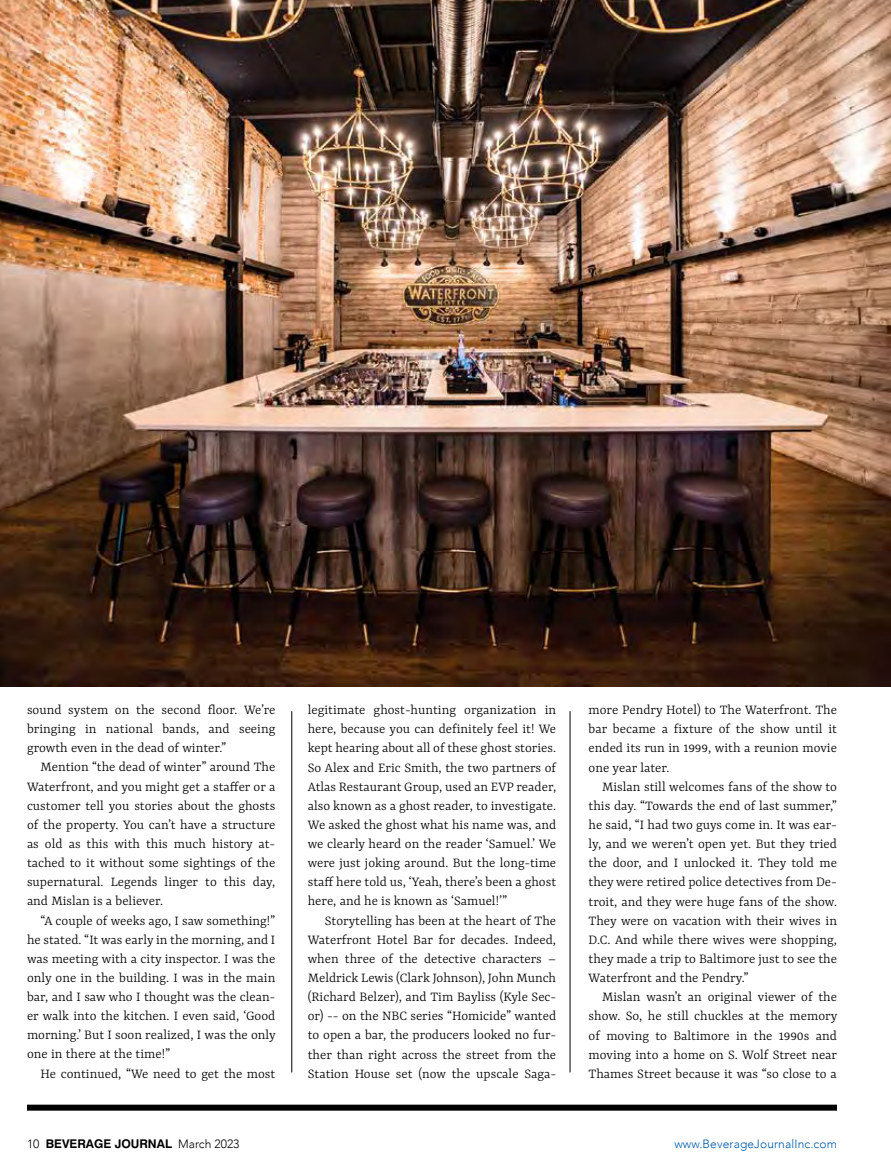
<style>
.page{position:relative;width:891px;height:1175px;background:#fff}
.page>*{position:absolute;margin:0;border:0;box-sizing:border-box;transform-origin:0 0}
.t1{font:300 14.7px/19.2px "Yrsa";color:#000;text-align:justify}
.t2{font:700 12px "Swiss 721 BT";color:#000}
.t3{font:300 12px "Avenir";letter-spacing:.01em;color:#005baa}
.s1{font-family:"Avenir";font-weight:300}
</style>
<div class="page">
<div style="left:27px;top:1104px;width:810px;height:6px;background:#000"></div>
<hr style="left:292px;top:711px;width:1px;height:361px;background:#000">
<hr style="left:570px;top:711px;width:1px;height:361px;background:#000">
<img style="left:0;top:0;width:891px;height:687px">
<p class="t1" style="left:27px;top:701px;width:250px">sound system on the second floor. We’re bringing in national bands, and seeing growth even in the dead of winter.”</p>
<p class="t1" style="left:27px;top:758px;width:250px;text-indent:13px">Mention “the dead of winter” around The Waterfront, and you might get a staffer or a customer tell you stories about the ghosts of the property. You can’t have a structure as old as this with this much history at&shy;tached to it without some sightings of the supernatural. Legends linger to this day, and Mislan is a believer.</p>
<p class="t1" style="left:27px;top:911px;width:250px;text-indent:13px">“A couple of weeks ago, I saw something!” he stated. “It was early in the morning, and I was meeting with a city inspector. I was the only one in the building. I was in the main bar, and I saw who I thought was the clean&shy;er walk into the kitchen. I even said, ‘Good morning.’ But I soon realized, I was the only one in there at the time!”</p>
<p class="t1" style="left:40px;top:1064px;width:236px">He continued, “We need to get the most</p>
<p class="t1" style="left:308px;top:701px;width:250px">legitimate ghost-hunting organization in here, because you can definitely feel it! We kept hearing about all of these ghost stories.<br>So Alex and Eric Smith, the two partners of Atlas Restaurant Group, used an EVP reader, also known as a ghost reader, to investigate.<br>We asked the ghost what his name was, and we clearly heard on the reader ‘Samuel.’ We were just joking around. But the long-time staff here told us, ‘Yeah, there’s been a ghost here, and he is known as ‘Samuel!’”</p>
<p class="t1" style="left:308px;top:911px;width:250px;text-indent:17px">Storytelling has been at the heart of The Waterfront Hotel Bar for decades. Indeed, when three of the detective characters – Meldrick Lewis (Clark Johnson), John Munch (Richard Belzer), and Tim Bayliss (Kyle Sec&shy;or) -- on the NBC series “Homicide” wanted to open a bar, the producers looked no fur&shy;ther than right across the street from the Station House set (now the upscale Saga-</p>
<p class="t1" style="left:589px;top:701px;width:250px">more Pendry Hotel) to The Waterfront. The bar became a fixture of the show until it ended its run in 1999, with a reunion movie one year later.</p>
<p class="t1" style="left:589px;top:777px;width:250px;text-indent:13px">Mislan still welcomes fans of the show to this day. “Towards the end of last summer,” he said, “I had two guys come in. It was ear&shy;ly, and we weren’t open yet. But they tried the door, and I unlocked it. They told me they were retired police detectives from De&shy;troit, and they were huge fans of the show.<br>They were on vacation with their wives in D.C. And while there wives were shopping, they made a trip to Baltimore just to see the Waterfront and the Pendry.”</p>
<p class="t1" style="left:589px;top:988px;width:250px;text-indent:13px">Mislan wasn’t an original viewer of the show. So, he still chuckles at the memory of moving to Baltimore in the 1990s and moving into a home on S. Wolf Street near Thames Street because it was “so close to a</p>
<p class="t2" style="left:27px;top:1136px;width:214px"><span class="s1">10</span> BEVERAGE JOURNAL <span class="s1">March 2023</span></p>
<p class="t3" style="left:674px;top:1136px;width:164px">www.BeverageJournalInc.com</p>
</div>
